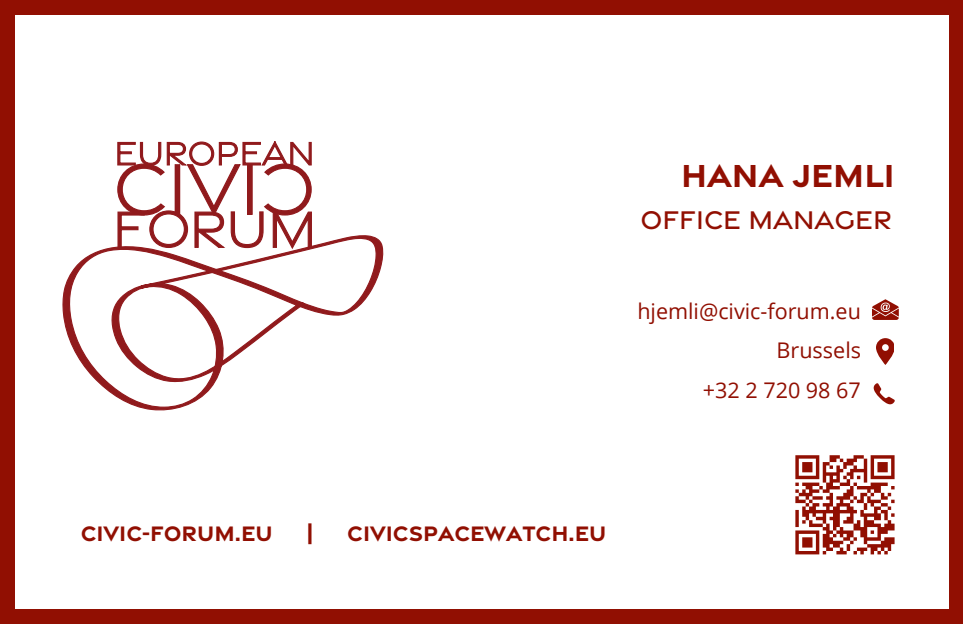
<style>
.page{position:relative;width:963px;height:624px;background:#fff}
.page>*{position:absolute;margin:0;border:0;box-sizing:border-box;transform-origin:0 0}
.t1{font:700 34.4px "Gravesend Sans";color:#910f02}
.t2{font:500 27.6px "Gravesend Sans";color:#910f02}
.t3{font:700 22.8px "Gravesend Sans";color:#910f02}
.t4{font:21.6px "Open Sans";color:#910f02}
</style>
<div class="page">
<div style="left:0;top:0;width:963px;height:14px;background:#910f02"></div>
<svg style="left:872px;top:299px;width:27px;height:21px"></svg>
<svg style="left:876px;top:338px;width:18px;height:27px"></svg>
<svg style="left:62px;top:235px;width:321px;height:175px"></svg>
<svg style="left:117px;top:141px;width:196px;height:109px"></svg>
<div style="left:0;top:609px;width:963px;height:15px;background:#910f02"></div>
<div style="left:0;top:0;width:14px;height:624px;background:#910f02"></div>
<div style="left:949px;top:0;width:14px;height:624px;background:#910f02"></div>
<svg style="left:873px;top:383px;width:22px;height:22px"></svg>
<svg style="left:795px;top:455px;width:100px;height:100px"></svg>
<h1 class="t1" style="left:681px;top:151px;width:215px">HANA JEMLI</h1>
<h2 class="t2" style="left:640px;top:200px;width:253px">OFFICE MANAGER</h2>
<p class="t4" style="left:637px;top:296px;width:225px">hjemli@civic-forum.eu</p>
<p class="t4" style="left:777px;top:335px;width:86px">Brussels</p>
<p class="t4" style="left:703px;top:375px;width:160px">+32 2 720 98 67</p>
<p class="t3" style="left:81px;top:517px;width:194px">CIVIC-FORUM.EU</p>
<p class="t3" style="left:306px;top:517px;width:9px">|</p>
<p class="t3" style="left:347px;top:517px;width:261px">CIVICSPACEWATCH.EU</p>
</div>
